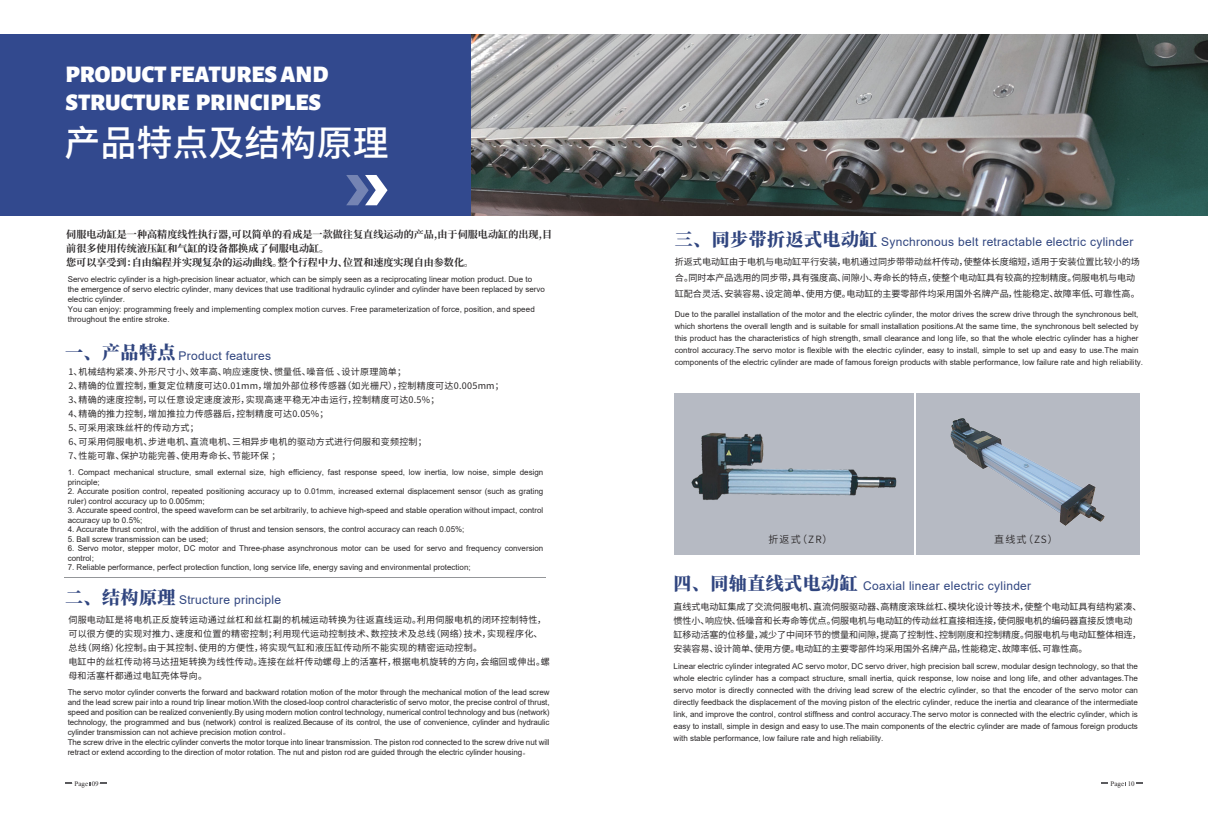
<style>
.page{position:relative;width:1208px;height:825px;background:#fff}
.page>*{position:absolute;margin:0;border:0;box-sizing:border-box;transform-origin:0 0}
.t1{font:500 36px "Source Han Sans CN";color:#fff}
.t2{font:900 24px/28.8px "Alegreya Sans";color:#fff}
.t3{font:800 18px "Source Han Serif SC";letter-spacing:.025em;color:#30457f}
.t4{font:12px "Arial";letter-spacing:.025em;color:#30457f}
.t5{font:700 10px/14px "Source Han Serif CN";letter-spacing:.005em;color:#2b2829}
.t6{font:10px "Source Han Sans CN";letter-spacing:.12em;color:#2b2829}
.t7{font:9px/14px "Source Han Sans CN";letter-spacing:.02em;color:#2b2829}
.t8{font:9px/14px "Source Han Sans CN";letter-spacing:-.005em;color:#2b2829}
.t9{font:8px/10px "Arial";color:#2b2829}
.t10{font:7px "Mongolian Baiti";color:#2b2829}
.s1{font-family:"Source Han Serif SC";font-weight:800;font-size:18px}
.s2{font-family:"Adobe Song Std";font-weight:300}
</style>
<div class="page">
<hr style="left:64px;top:577px;width:482px;height:1px;background:#949699">
<div style="left:916px;top:393px;width:223px;height:161px;background:#b6bac3"></div>
<img style="left:950px;top:418px;width:154px;height:107px">
<img style="left:691px;top:432px;width:205px;height:68px">
<div style="left:0;top:35px;width:471px;height:181px;background:#32498e"></div>
<img style="left:471px;top:35px;width:737px;height:181px">
<svg style="left:346px;top:175px;width:41px;height:30px"></svg>
<h2 class="t2" style="left:66px;top:59px;width:264px">PRODUCT FEATURES AND<br>STRUCTURE PRINCIPLES</h2>
<h1 class="t1" style="left:65px;top:123px;width:326px">产品特点及结构原理</h1>
<p class="t5" style="left:66px;top:228px;width:487px">伺服电动缸是一种高精度线性执行器,可以简单的看成是一款做往复直线运动的产品,由于伺服电动缸的出现,目前很多使用传统液压缸和气缸的设备都换成了伺服电动缸。<br>您可以享受到：自由编程并实现复杂的运动曲线。整个行程中力、位置和速度实现自由参数化。</p>
<h3 class="t4" style="left:675px;top:237px;width:460px"><span class="s1">三、同步带折返式电动缸</span> Synchronous belt retractable electric cylinder</h3>
<p class="t8" style="left:675px;top:254px;width:466px;line-height:16px">折返式电动缸由于电机与电动缸平行安装，电机通过同步带带动丝杆传动，使整体长度缩短，适用于安装位置比较小的场合。同时本产品选用的同步带，具有强度高、间隙小、寿命长的特点，使整个电动缸具有较高的控制精度。伺服电机与电动缸配合灵活、安装容易、设定简单、使用方便。电动缸的主要零部件均采用国外名牌产品，性能稳定、故障率低、可靠性高。</p>
<p class="t9" style="left:675px;top:309px;width:470px;line-height:12px">Due to the parallel installation of the motor and the electric cylinder, the motor drives the screw drive through the synchronous belt, which shortens the overall length and is suitable for small installation positions.At the same time, the synchronous belt selected by this product has the characteristics of high strength, small clearance and long life, so that the whole electric cylinder has a higher control accuracy.The servo motor is flexible with the electric cylinder, easy to install, simple to set up and easy to use.The main components of the electric cylinder are made of famous foreign products with stable performance, low failure rate and high reliability.</p>
<p class="t9" style="left:68px;top:275px;width:479px">Servo electric cylinder is a high-precision linear actuator, which can be simply seen as a reciprocating linear motion product. Due to the emergence of servo electric cylinder, many devices that use traditional hydraulic cylinder and cylinder have been replaced by servo electric cylinder.<br>You can enjoy: programming freely and implementing complex motion curves. Free parameterization of force, position, and speed throughout the entire stroke.</p>
<h3 class="t4" style="left:65px;top:351px;width:207px"><span class="s1">一、产品特点</span> Product features</h3>
<p class="t7" style="left:68px;top:365px;width:437px">1、机械结构紧凑、外形尺寸小、效率高、响应速度快、惯量低、噪音低 、设计原理简单；<br>2、精确的位置控制，重复定位精度可达0.01mm，增加外部位移传感器（如光栅尺），控制精度可达0.005mm；3、精确的速度控制，可以任意设定速度波形，实现高速平稳无冲击运行，控制精度可达0.5%；<br>4、精确的推力控制，增加推拉力传感器后，控制精度可达0.05%；<br>5、可采用滚珠丝杆的传动方式；<br>6、可采用伺服电机、步进电机、直流电机、三相异步电机的驱动方式进行伺服和变频控制；<br>7、性能可靠、保护功能完善、使用寿命长、节能环保 ；</p>
<p class="t9" style="left:68px;top:468px;width:477px;line-height:9.5px">1. Compact mechanical structure, small external size, high efficiency, fast response speed, low inertia, low noise, simple design principle;</p>
<p class="t9" style="left:68px;top:487px;width:477px;line-height:9.5px">2. Accurate position control, repeated positioning accuracy up to 0.01mm, increased external displacement sensor (such as grating ruler) control accuracy up to 0.005mm;</p>
<p class="t9" style="left:68px;top:506px;width:477px;line-height:9.5px">3. Accurate speed control, the speed waveform can be set arbitrarily, to achieve high-speed and stable operation without impact, control accuracy up to 0.5%;</p>
<p class="t9" style="left:68px;top:525px;width:398px">4. Accurate thrust control, with the addition of thrust and tension sensors, the control accuracy can reach 0.05%;</p>
<p class="t9" style="left:68px;top:535px;width:142px">5. Ball screw transmission can be used;</p>
<p class="t9" style="left:68px;top:544px;width:477px;line-height:9.5px">6. Servo motor, stepper motor, DC motor and Three-phase asynchronous motor can be used for servo and frequency conversion control;</p>
<p class="t9" style="left:68px;top:563px;width:404px">7. Reliable performance, perfect protection function, long service life, energy saving and environmental protection;</p>
<h3 class="t4" style="left:65px;top:595px;width:217px"><span class="s1">二、结构原理</span> Structure principle</h3>
<p class="t7" style="left:68px;top:612px;width:483px">伺服电动缸是将电机正反旋转运动通过丝杠和丝杠副的机械运动转换为往返直线运动。利用伺服电机的闭环控制特性，可以很方便的实现对推力、速度和位置的精密控制；利用现代运动控制技术、数控技术及总线（网络）技术，实现程序化、总线（网络）化控制。由于其控制、使用的方便性，将实现气缸和液压缸传动所不能实现的精密运动控制。<br>电缸中的丝杠传动将马达扭矩转换为线性传动。连接在丝杆传动螺母上的活塞杆，根据电机旋转的方向，会缩回或伸出。螺母和活塞杆都通过电缸壳体导向。</p>
<p class="t9" style="left:68px;top:688px;width:483px">The servo motor cylinder converts the forward and backward rotation motion of the motor through the mechanical motion of the lead screw and the lead screw pair into a round trip linear motion.With the closed-loop control characteristic of servo motor, the precise control of thrust, speed and position can be realized conveniently.By using modern motion control technology, numerical control technology and bus (network) technology, the programmed and bus (network) control is realized.Because of its control, the use of convenience, cylinder and hydraulic cylinder transmission can not achieve precision motion control<span class="s2">。<br></span>The screw drive in the electric cylinder converts the motor torque into linear transmission. The piston rod connected to the screw drive nut will retract or extend according to the direction of motor rotation. The nut and piston rod are guided through the electric cylinder housing<span class="s2">。</span></p>
<p class="t6" style="left:768px;top:534px;width:66px">折返式（ZR）</p>
<p class="t6" style="left:994px;top:534px;width:65px">直线式（ZS）</p>
<h3 class="t3" style="left:673px;top:574px;width:186px">四、同轴直线式电动缸</h3>
<p class="t8" style="left:673px;top:599px;width:469px">直线式电动缸集成了交流伺服电机、直流伺服驱动器、高精度滚珠丝杠、模块化设计等技术，使整个电动缸具有结构紧凑、惯性小、响应快、低噪音和长寿命等优点。伺服电机与电动缸的传动丝杠直接相连接，使伺服电机的编码器直接反馈电动缸移动活塞的位移量，减少了中间环节的惯量和间隙，提高了控制性、控制刚度和控制精度。伺服电机与电动缸整体相连，安装容易、设计简单、使用方便。电动缸的主要零部件均采用国外名牌产品，性能稳定、故障率低、可靠性高。</p>
<p class="t9" style="left:673px;top:660px;width:466px;line-height:12px;text-align:justify">Linear electric cylinder integrated AC servo motor, DC servo driver, high precision ball screw, modular design technology, so that the whole electric cylinder has a compact structure, small inertia, quick response, low noise and long life, and other advantages.The servo motor is directly connected with the driving lead screw of the electric cylinder, so that the encoder of the servo motor can directly feedback the displacement of the moving piston of the electric cylinder, reduce the inertia and clearance of the intermediate link, and improve the control, control stiffness and control accuracy.The servo motor is connected with the electric cylinder, which is easy to install, simple in design and easy to use.The main components of the electric cylinder are made of famous foreign products with stable performance, low failure rate and high reliability.</p>
<h3 class="t4" style="left:863px;top:581px;width:170px">Coaxial linear electric cylinder</h3>
<p class="t10" style="left:75px;top:781px;width:26px">Page 09</p>
<p class="t10" style="left:1110px;top:781px;width:26px">Page 10</p>
</div>
